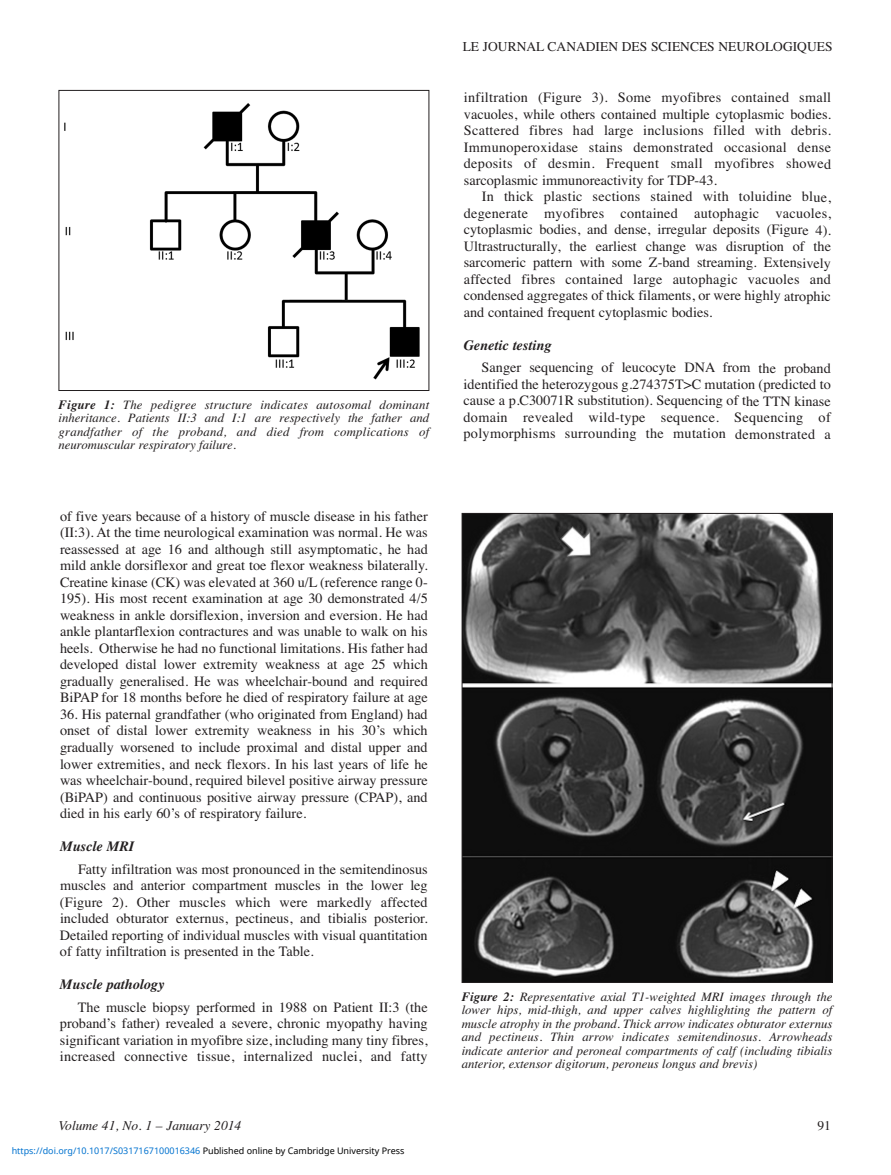
<style>
.page{position:relative;width:891px;height:1175px;background:#fff}
.page>*{position:absolute;margin:0;border:0;box-sizing:border-box;transform-origin:0 0}
.t1{font:14.25px/16.5px "Times";color:#231f20;text-align:justify}
.t2{font:italic 700 14.25px "Times";color:#231f20}
.t3{font:13.5px "Times";color:#231f20}
.t4{font:italic 13.5px "Times";color:#231f20}
.t5{font:italic 12.75px/13.5px "Times";color:#231f20;text-align:justify}
.t6{font:9px "Noto Sans";color:#0172cf}
.s1{font-weight:700}
.s2{color:#000}
</style>
<div class="page">
<img style="left:64px;top:103px;width:356px;height:277px">
<div style="left:59px;top:90px;width:370px;height:301px;border:1px solid #231f20"></div>
<img style="left:464px;top:515px;width:366px;height:465px">
<p class="t5" style="left:59px;top:397px;width:372px"><span class="s1">Figure 1:</span> The pedigree structure indicates autosomal dominant inheritance. Patients II:3 and I:1 are respectively the father and grandfather of the proband, and died from complications of neuromuscular respiratory failure.</p>
<p class="t1" style="left:60px;top:508px;width:369px">of five years because of a history of muscle disease in his father (II:3). At the time neurological examination was normal. He was reassessed at age 16 and although still asymptomatic, he had mild ankle dorsiflexor and great toe flexor weakness bilaterally.<br>Creatine kinase (CK) was elevated at 360 u/L (reference range 0- 195). His most recent examination at age 30 demonstrated 4/5 weakness in ankle dorsiflexion, inversion and eversion. He had ankle plantarflexion contractures and was unable to walk on his heels. Otherwise he had no functional limitations. His father had developed distal lower extremity weakness at age 25 which gradually generalised. He was wheelchair-bound and required BiPAP for 18 months before he died of respiratory failure at age</p>
<p class="t1" style="left:60px;top:706px;width:369px">36. His paternal grandfather (who originated from England) had onset of distal lower extremity weakness in his 30’s which gradually worsened to include proximal and distal upper and lower extremities, and neck flexors. In his last years of life he was wheelchair-bound, required bilevel positive airway pressure (BiPAP) and continuous positive airway pressure (CPAP), and died in his early 60’s of respiratory failure.</p>
<p class="t2" style="left:60px;top:837px;width:76px">Muscle MRI</p>
<p class="t1" style="left:60px;top:860px;width:369px;text-indent:18px">Fatty infiltration was most pronounced in the semitendinosus muscles and anterior compartment muscles in the lower leg (Figure 2). Other muscles which were markedly affected included obturator externus, pectineus, and tibialis posterior.<br>Detailed reporting of individual muscles with visual quantitation of fatty infiltration is presented in the Table.</p>
<p class="t2" style="left:60px;top:975px;width:106px">Muscle pathology</p>
<p class="t1" style="left:60px;top:998px;width:369px;text-indent:18px">The muscle biopsy performed in 1988 on Patient II:3 (the proband’s father) revealed a severe, chronic myopathy having significant variation in myofibre size, including many tiny fibres, increased connective tissue, internalized nuclei, and fatty</p>
<p class="t3" style="left:463px;top:38px;width:371px">LE JOURNAL CANADIEN DES SCIENCES NEUROLOGIQUES</p>
<p class="t1" style="left:464px;top:89px;width:369px">infiltration (Figure 3). Some myofibres contained small vacuoles, while others contained multiple cytoplasmic bodies.<br>Scattered fibres had large inclusions filled with debris.<br>Immunoperoxidase stains demonstrated occasional dense deposits of desmin. Frequent small myofibres showed sarcoplasmic immunoreactivity for TDP-43.</p>
<p class="t1" style="left:464px;top:188px;width:369px;text-indent:18px">In thick plastic sections stained with toluidine blue, degenerate myofibres contained autophagic vacuoles, cytoplasmic bodies, and dense, irregular deposits (Figure 4).<br>Ultrastructurally, the earliest change was disruption of the sarcomeric pattern with some Z-band streaming. Extensively affected fibres contained large autophagic vacuoles and condensed aggregates of thick filaments, or were highly atrophic and contained frequent cytoplasmic bodies.</p>
<p class="t2" style="left:464px;top:336px;width:89px">Genetic testing</p>
<p class="t1" style="left:464px;top:359px;width:369px;text-indent:18px">Sanger sequencing of leucocyte DNA from the proband identified the heterozygous g.274375T&gt;C mutation (predicted to cause a p.C30071R substitution). Sequencing of the TTN kinase domain revealed wild-type sequence. Sequencing of polymorphisms surrounding the mutation demonstrated a</p>
<p class="t5" style="left:462px;top:989px;width:372px"><span class="s1">Figure 2:</span> Representative axial T1-weighted MRI images through the lower hips, mid-thigh, and upper calves highlighting the pattern of muscle atrophy in the proband. Thick arrow indicates obturator externus and pectineus. Thin arrow indicates semitendinosus. Arrowheads indicate anterior and peroneal compartments of calf (including tibialis anterior, extensor digitorum, peroneus longus and brevis)</p>
<p class="t4" style="left:59px;top:1117px;width:184px">Volume 41, No. 1 – January 2014</p>
<p class="t3" style="left:818px;top:1117px;width:15px">91</p>
<p class="t6" style="left:12px;top:1143px;width:394px">https://doi.org/10.1017/S0317167100016346 <span class="s2">Published online by Cambridge University Press</span></p>
</div>
